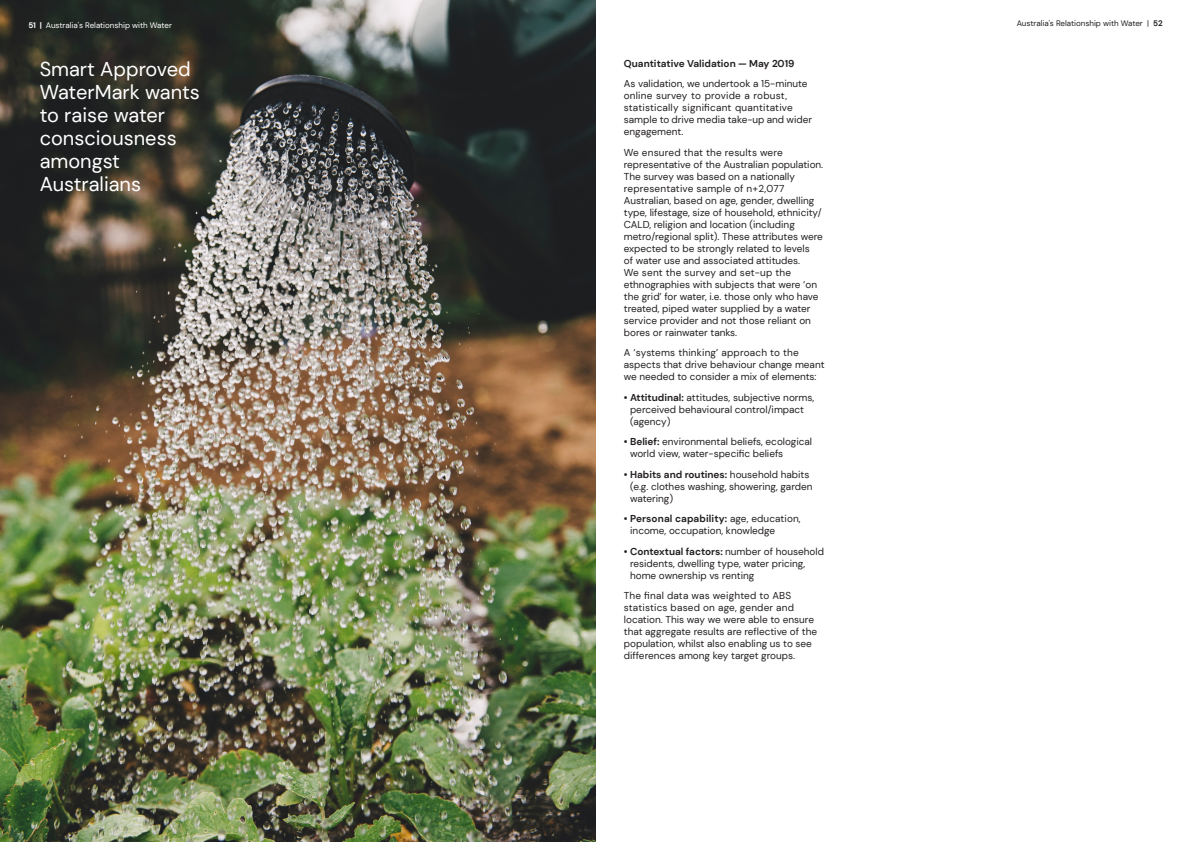
<style>
.page{position:relative;width:1191px;height:842px;background:#fff}
.page>*{position:absolute;margin:0;border:0;box-sizing:border-box;transform-origin:0 0}
.QUOTE{font:20px/23px "DM Sans";color:#fff}
.BODY_COPY{font:10px/12px "DM Sans";color:#231f20}
.BODY_COPY-2{font:700 10px "DM Sans";color:#231f20}
.t1{font:8px "DM Sans";color:#fff}
.t2{font:8px "DM Sans";color:#231f20}
.s1{font-weight:700}
</style>
<div class="page">
<img style="left:0;top:0;width:595px;height:842px">
<p class="t1" style="left:28px;top:21px;width:145px"><span class="s1">51 |</span> Australia's Relationship with Water</p>
<p class="t2" style="left:1016px;top:18px;width:147px">Australia's Relationship with Water | <span class="s1">52</span></p>
<p class="QUOTE" style="left:40px;top:58px;width:162px">Smart Approved<br>WaterMark wants to raise water consciousness amongst<br>Australians</p>
<p class="BODY_COPY-2" style="left:624px;top:57px;width:172px">Quantitative Validation — May 2019</p>
<p class="BODY_COPY" style="left:624px;top:77px;width:190px">As validation, we undertook a 15-minute online survey to provide a robust, statistically significant quantitative sample to drive media take-up and wider engagement.</p>
<p class="BODY_COPY" style="left:624px;top:146px;width:201px">We ensured that the results were representative of the Australian population.<br>The survey was based on a nationally representative sample of n+2,077<br>Australian, based on age, gender, dwelling type, lifestage, size of household, ethnicity/ CALD, religion and location (including metro/regional split). These attributes were expected to be strongly related to levels<br>of water use and associated attitudes.<br>We sent the survey and set-up the ethnographies with subjects that were ‘on the grid’ for water, i.e. those only who have treated, piped water supplied by a water service provider and not those reliant on bores or rainwater tanks.</p>
<p class="BODY_COPY" style="left:624px;top:346px;width:202px">A ‘systems thinking’ approach to the aspects that drive behaviour change meant we needed to consider a mix of elements:</p>
<p class="BODY_COPY" style="left:630px;top:391px;width:186px;text-indent:-6px"><span class="s1">• Attitudinal:</span> attitudes, subjective norms, perceived behavioural control/impact (agency)</p>
<p class="BODY_COPY" style="left:630px;top:435px;width:184px;text-indent:-6px"><span class="s1">• Belief:</span> environmental beliefs, ecological world view, water-specific beliefs</p>
<p class="BODY_COPY" style="left:630px;top:468px;width:184px;text-indent:-6px"><span class="s1">• Habits and routines:</span> household habits (e.g. clothes washing, showering, garden watering)</p>
<p class="BODY_COPY" style="left:630px;top:513px;width:172px;text-indent:-6px"><span class="s1">• Personal capability:</span> age, education, income, occupation, knowledge</p>
<p class="BODY_COPY" style="left:630px;top:545px;width:195px;text-indent:-6px"><span class="s1">• Contextual factors:</span> number of household residents, dwelling type, water pricing, home ownership vs renting</p>
<p class="BODY_COPY" style="left:624px;top:590px;width:195px">The final data was weighted to ABS statistics based on age, gender and location. This way we were able to ensure that aggregate results are reflective of the population, whilst also enabling us to see differences among key target groups.</p>
</div>
